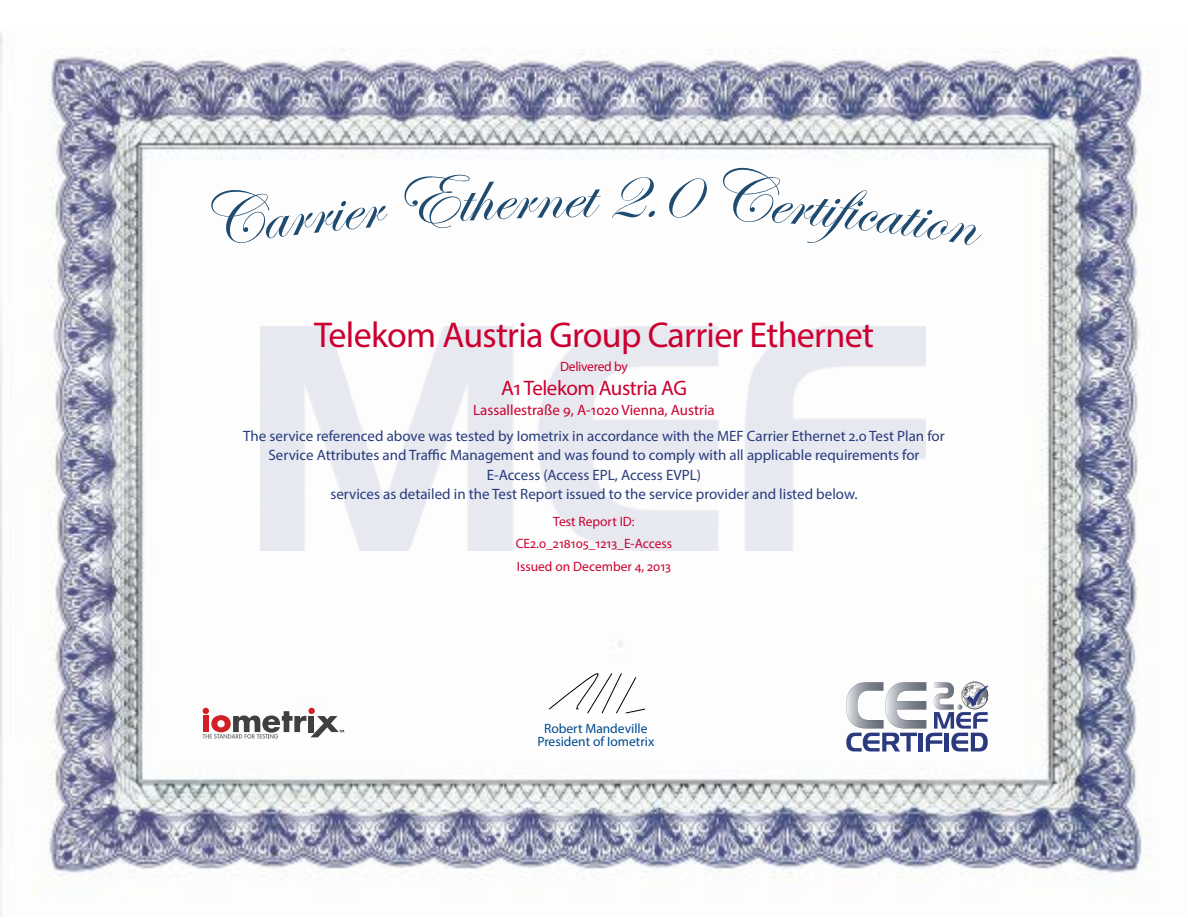
<style>
.page{position:relative;width:1188px;height:918px;background:#fff}
.page>*{position:absolute;margin:0;border:0;box-sizing:border-box;transform-origin:0 0}
.t1{font:75px "Edwardian Script ITC";color:#1e4b6f}
.t2{font:36px "Myriad Pro";letter-spacing:-.02em;color:#cb0030}
.t3{font:21px "Myriad Pro";letter-spacing:-.02em;color:#cb0030}
.t4{font:15px/19.5px "Myriad Pro";color:#273b7c;text-align:center}
.t5{font:15px "Myriad Pro";color:#cb0030}
.t6{font:13.5px/22.5px "Myriad Pro";color:#cb0133;text-align:center}
.t7{font:13.5px/13.5px "Myriad Pro";color:#004b91;text-align:center}
.t8{font:13.5px "Myriad Pro";letter-spacing:-.02em;color:#cb0030}
</style>
<div class="page">
<img style="left:1px;top:33px;width:1150px;height:883px">
<img style="left:261px;top:326px;width:665px;height:224px">
<svg style="left:548px;top:672px;width:96px;height:42px"></svg>
<svg style="left:203px;top:708px;width:141px;height:31px"></svg>
<svg style="left:846px;top:681px;width:143px;height:71px"></svg>
<svg style="left:210px;top:185px;width:178px;height:61px"></svg>
<svg style="left:403px;top:174px;width:184px;height:56px"></svg>
<svg style="left:649px;top:177px;width:58px;height:41px"></svg>
<svg style="left:721px;top:167px;width:262px;height:81px"></svg>
<h1 class="t1" style="left:581px;top:153px;width:63px">t2</h1>
<h2 class="t2" style="left:314px;top:313px;width:561px">Telekom Austria Group Carrier Ethernet</h2>
<p class="t8" style="left:560px;top:358px;width:69px">Delivered by</p>
<h3 class="t3" style="left:501px;top:375px;width:187px">A1 Telekom Austria AG</h3>
<p class="t5" style="left:473px;top:400px;width:243px">Lassallestraße 9, A-1020 Vienna, Austria</p>
<p class="t4" style="left:243px;top:426px;width:703px">The service referenced above was tested by Iometrix in accordance with the MEF Carrier Ethernet 2.0 Test Plan for Service Attributes and Traffic Management and was found to comply with all applicable requirements for E-Access (Access EPL, Access EVPL)<br>services as detailed in the Test Report issued to the service provider and listed below.</p>
<p class="t6" style="left:516px;top:510px;width:158px">Test Report ID:<br>CE2.0_218105_1213_E-Access<br>Issued on December 4, 2013</p>
<p class="t7" style="left:537px;top:721px;width:118px">Robert Mandeville<br>President of Iometrix</p>
</div>
